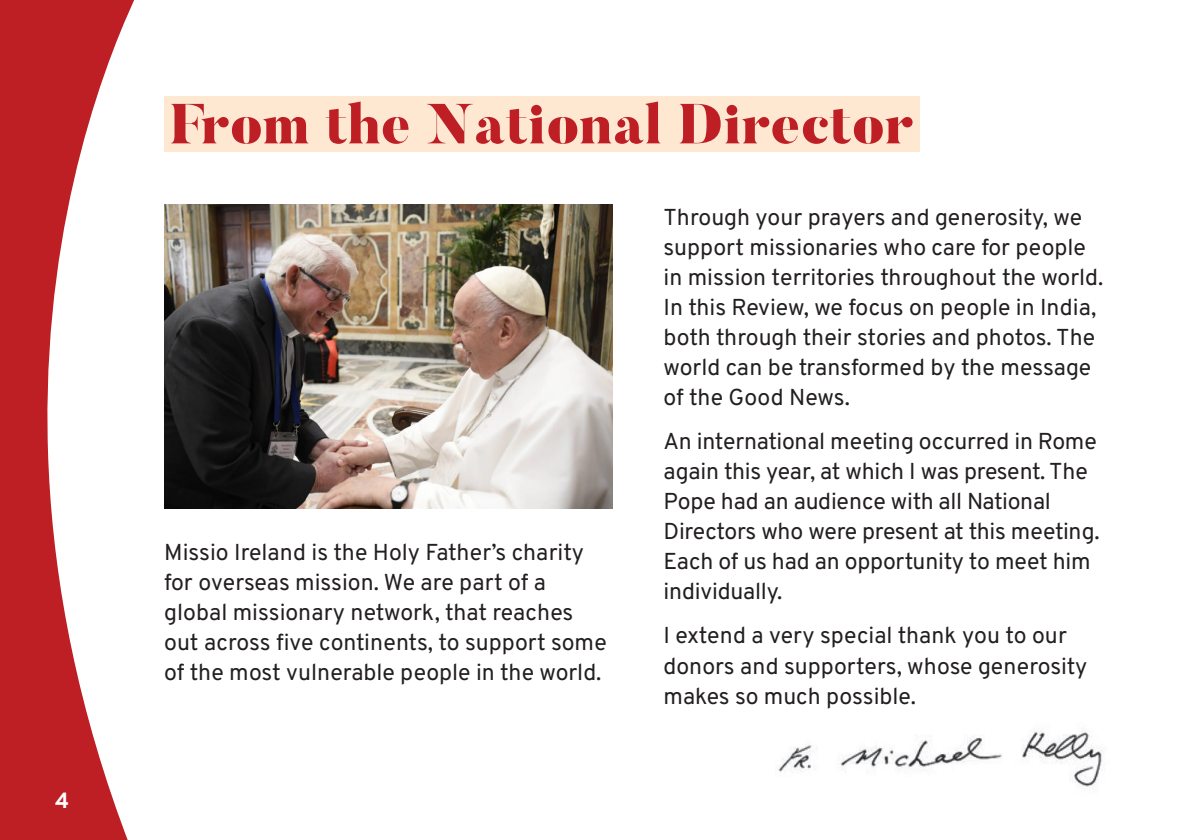
<style>
.page{position:relative;width:1191px;height:840px;background:#fff}
.page>*{position:absolute;margin:0;border:0;box-sizing:border-box;transform-origin:0 0}
.t1{font:900 56px "Butler";color:#be1f24}
.t2{font:23px/30px "Overpass";letter-spacing:-.005em;color:#231f20}
.t3{font:700 22px "Overpass";color:#fff}
</style>
<div class="page">
<svg style="left:0;top:0;width:235px;height:839px"></svg>
<img style="left:778px;top:728px;width:325px;height:59px">
<div style="left:164px;top:96px;width:755px;height:56px;background:#fee8d2"></div>
<img style="left:164px;top:204px;width:448px;height:304px">
<p class="t3" style="left:55px;top:782px;width:16px">4</p>
<p class="t1" style="left:170px;top:88px;width:745px">From the National Director</p>
<p class="t2" style="left:164px;top:535px;width:444px">Missio Ireland is the Holy Father’s charity for overseas mission. We are part of a global missionary network, that reaches out across five continents, to support some of the most vulnerable people in the world.</p>
<p class="t2" style="left:663px;top:201px;width:441px">Through your prayers and generosity, we support missionaries who care for people in mission territories throughout the world.<br>In this Review, we focus on people in India, both through their stories and photos. The world can be transformed by the message of the Good News.</p>
<p class="t2" style="left:663px;top:425px;width:437px">An international meeting occurred in Rome again this year, at which I was present. The Pope had an audience with all National Directors who were present at this meeting.<br>Each of us had an opportunity to meet him individually.</p>
<p class="t2" style="left:663px;top:619px;width:425px">I extend a very special thank you to our donors and supporters, whose generosity makes so much possible.</p>
</div>
